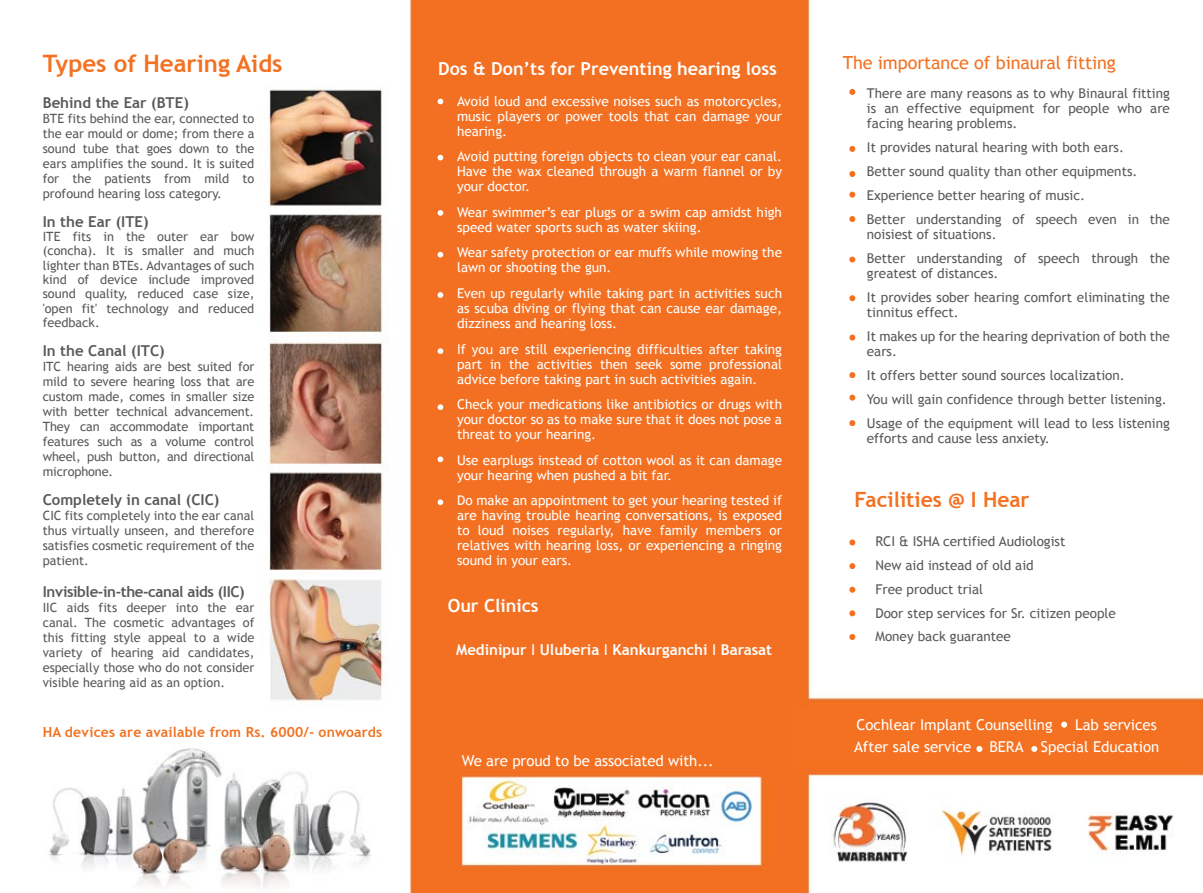
<style>
.page{position:relative;width:1203px;height:893px;background:#fff}
.page>*{position:absolute;margin:0;border:0;box-sizing:border-box;transform-origin:0 0}
.t1{font:700 24px "Trebuchet MS";color:#f37121}
.t2{font:700 21px "Trebuchet MS";color:#f37121}
.t3{font:700 18px "Trebuchet MS";color:#fff}
.t4{font:18px "Trebuchet MS";letter-spacing:-.005em;color:#f37121}
.t5{font:15px/22.5px "Trebuchet MS";color:#fff;text-align:right}
.t6{font:700 15px "Trebuchet MS";color:#58595b}
.t7{font:700 15px "Trebuchet MS";color:#fff}
.t8{font:700 15px "Trebuchet MS";letter-spacing:-.025em;color:#58595b}
.t9{font:700 13.95px "Trebuchet MS";letter-spacing:.01em;color:#f37121}
.t10{font:13.5px/15px "Trebuchet MS";color:#fff;text-align:justify}
.t11{font:13.5px/24px "Trebuchet MS";color:#58595b}
.t12{font:12.75px/15px "Trebuchet MS";color:#58595b;text-align:justify}
.s1{font-weight:400}
</style>
<div class="page">
<img style="left:47px;top:0;width:1156px;height:892px">
<svg style="left:437px;top:99px;width:6px;height:5px"></svg>
<svg style="left:437px;top:155px;width:6px;height:5px"></svg>
<svg style="left:437px;top:210px;width:6px;height:6px"></svg>
<svg style="left:437px;top:252px;width:6px;height:5px"></svg>
<svg style="left:437px;top:292px;width:6px;height:6px"></svg>
<svg style="left:437px;top:348px;width:6px;height:6px"></svg>
<svg style="left:437px;top:404px;width:6px;height:6px"></svg>
<svg style="left:437px;top:456px;width:6px;height:6px"></svg>
<svg style="left:437px;top:499px;width:6px;height:6px"></svg>
<svg style="left:849px;top:89px;width:6px;height:6px"></svg>
<svg style="left:849px;top:146px;width:6px;height:6px"></svg>
<svg style="left:849px;top:171px;width:6px;height:6px"></svg>
<svg style="left:849px;top:192px;width:6px;height:6px"></svg>
<svg style="left:849px;top:216px;width:6px;height:6px"></svg>
<svg style="left:849px;top:256px;width:6px;height:6px"></svg>
<svg style="left:849px;top:295px;width:6px;height:6px"></svg>
<svg style="left:849px;top:334px;width:6px;height:6px"></svg>
<svg style="left:849px;top:372px;width:6px;height:6px"></svg>
<svg style="left:849px;top:394px;width:6px;height:6px"></svg>
<svg style="left:849px;top:420px;width:6px;height:6px"></svg>
<svg style="left:849px;top:539px;width:6px;height:6px"></svg>
<svg style="left:849px;top:563px;width:6px;height:6px"></svg>
<svg style="left:849px;top:586px;width:6px;height:6px"></svg>
<svg style="left:849px;top:610px;width:6px;height:6px"></svg>
<svg style="left:849px;top:634px;width:6px;height:6px"></svg>
<svg style="left:1061px;top:721px;width:6px;height:6px"></svg>
<svg style="left:976px;top:746px;width:6px;height:6px"></svg>
<svg style="left:1031px;top:746px;width:6px;height:6px"></svg>
<h1 class="t1" style="left:43px;top:48px;width:241px">Types of Hearing Aids</h1>
<p class="t6" style="left:43px;top:93px;width:148px">Behind the Ear (BTE)</p>
<p class="t12" style="left:43px;top:111px;width:213px">BTE fits behind the ear, connected to the ear mould or dome; from there a sound tube that goes down to the ears amplifies the sound. It is suited for the patients from mild to profound hearing loss category.</p>
<p class="t6" style="left:43px;top:212px;width:107px">In the Ear (ITE)</p>
<p class="t12" style="left:43px;top:230px;width:213px;line-height:14.2px">ITE fits in the outer ear bow (concha). It is smaller and much lighter than BTEs. Advantages of such kind of device include improved sound quality, reduced case size, 'open fit' technology and reduced feedback.</p>
<p class="t6" style="left:43px;top:341px;width:124px">In the Canal (ITC)</p>
<p class="t12" style="left:43px;top:359px;width:213px">ITC hearing aids are best suited for mild to severe hearing loss that are custom made, comes in smaller size with better technical advancement.<br>They can accommodate important features such as a volume control wheel, push button, and directional microphone.</p>
<p class="t6" style="left:43px;top:490px;width:178px">Completely in canal (CIC)</p>
<p class="t12" style="left:43px;top:508px;width:213px">CIC fits completely into the ear canal thus virtually unseen, and therefore satisfies cosmetic requirement of the patient.</p>
<p class="t8" style="left:43px;top:582px;width:204px">Invisible-in-the-canal aids (IIC)</p>
<p class="t12" style="left:43px;top:599px;width:213px">IIC aids fits deeper into the ear canal. The cosmetic advantages of this fitting style appeal to a wide variety of hearing aid candidates, especially those who do not consider visible hearing aid as an option.</p>
<p class="t9" style="left:43px;top:722px;width:341px">HA devices are available from Rs. 6000/- onwoards</p>
<h3 class="t3" style="left:438px;top:57px;width:340px">Dos &amp; Don’ts for Preventing hearing loss</h3>
<p class="t10" style="left:457px;top:94px;width:326px">Avoid loud and excessive noises such as motorcycles, music players or power tools that can damage your hearing.</p>
<p class="t10" style="left:457px;top:149px;width:326px">Avoid putting foreign objects to clean your ear canal.<br>Have the wax cleaned through a warm flannel or by your doctor.</p>
<p class="t10" style="left:457px;top:205px;width:326px">Wear swimmer’s ear plugs or a swim cap amidst high speed water sports such as water skiing.</p>
<p class="t10" style="left:457px;top:245px;width:326px">Wear safety protection or ear muffs while mowing the lawn or shooting the gun.</p>
<p class="t10" style="left:457px;top:286px;width:326px">Even up regularly while taking part in activities such as scuba diving or flying that can cause ear damage, dizziness and hearing loss.</p>
<p class="t10" style="left:457px;top:341px;width:326px">If you are still experiencing difficulties after taking part in the activities then seek some professional advice before taking part in such activities again.</p>
<p class="t10" style="left:457px;top:397px;width:326px">Check your medications like antibiotics or drugs with your doctor so as to make sure that it does not pose a threat to your hearing.</p>
<p class="t10" style="left:457px;top:452px;width:326px">Use earplugs instead of cotton wool as it can damage your hearing when pushed a bit far.</p>
<p class="t10" style="left:457px;top:493px;width:326px">Do make an appointment to get your hearing tested if are having trouble hearing conversations, is exposed to loud noises regularly, have family members or relatives with hearing loss, or experiencing a ringing sound in your ears.</p>
<h3 class="t3" style="left:448px;top:594px;width:93px">Our Clinics</h3>
<p class="t7" style="left:456px;top:640px;width:317px">Medinipur <span class="s1">I</span> Uluberia <span class="s1">I</span> Kankurganchi <span class="s1">I</span> Barasat</p>
<p class="t5" style="left:462px;top:749px;width:254px">We are proud to be associated with...</p>
<h3 class="t4" style="left:843px;top:52px;width:275px">The importance of binaural fitting</h3>
<p class="t11" style="left:867px;top:86px;width:304px;line-height:15px;text-align:justify">There are many reasons as to why Binaural fitting is an effective equipment for people who are facing hearing problems.</p>
<p class="t11" style="left:867px;top:136px;width:304px">It provides natural hearing with both ears.<br>Better sound quality than other equipments.<br>Experience better hearing of music.<br>Better understanding of speech even in the</p>
<p class="t11" style="left:867px;top:223px;width:304px">noisiest of situations.<br>Better understanding of speech through the</p>
<p class="t11" style="left:867px;top:262px;width:304px">greatest of distances.<br>It provides sober hearing comfort eliminating the</p>
<p class="t11" style="left:867px;top:301px;width:304px">tinnitus effect.<br>It makes up for the hearing deprivation of both the</p>
<p class="t11" style="left:867px;top:340px;width:304px">ears.<br>It offers better sound sources localization.<br>You will gain confidence through better listening.<br>Usage of the equipment will lead to less listening</p>
<p class="t11" style="left:867px;top:427px;width:184px">efforts and cause less anxiety.</p>
<h2 class="t2" style="left:854px;top:486px;width:177px">Facilities @ I Hear</h2>
<p class="t11" style="left:875px;top:530px;width:242px">RCI &amp; ISHA certified Audiologist<br>New aid instead of old aid<br>Free product trial<br>Door step services for Sr. citizen people<br>Money back guarantee</p>
<p class="t5" style="left:854px;top:713px;width:307px">Lab services<br>After sale service BERA Special Education</p>
<p class="t5" style="left:856px;top:713px;width:197px">Cochlear Implant Counselling</p>
</div>
